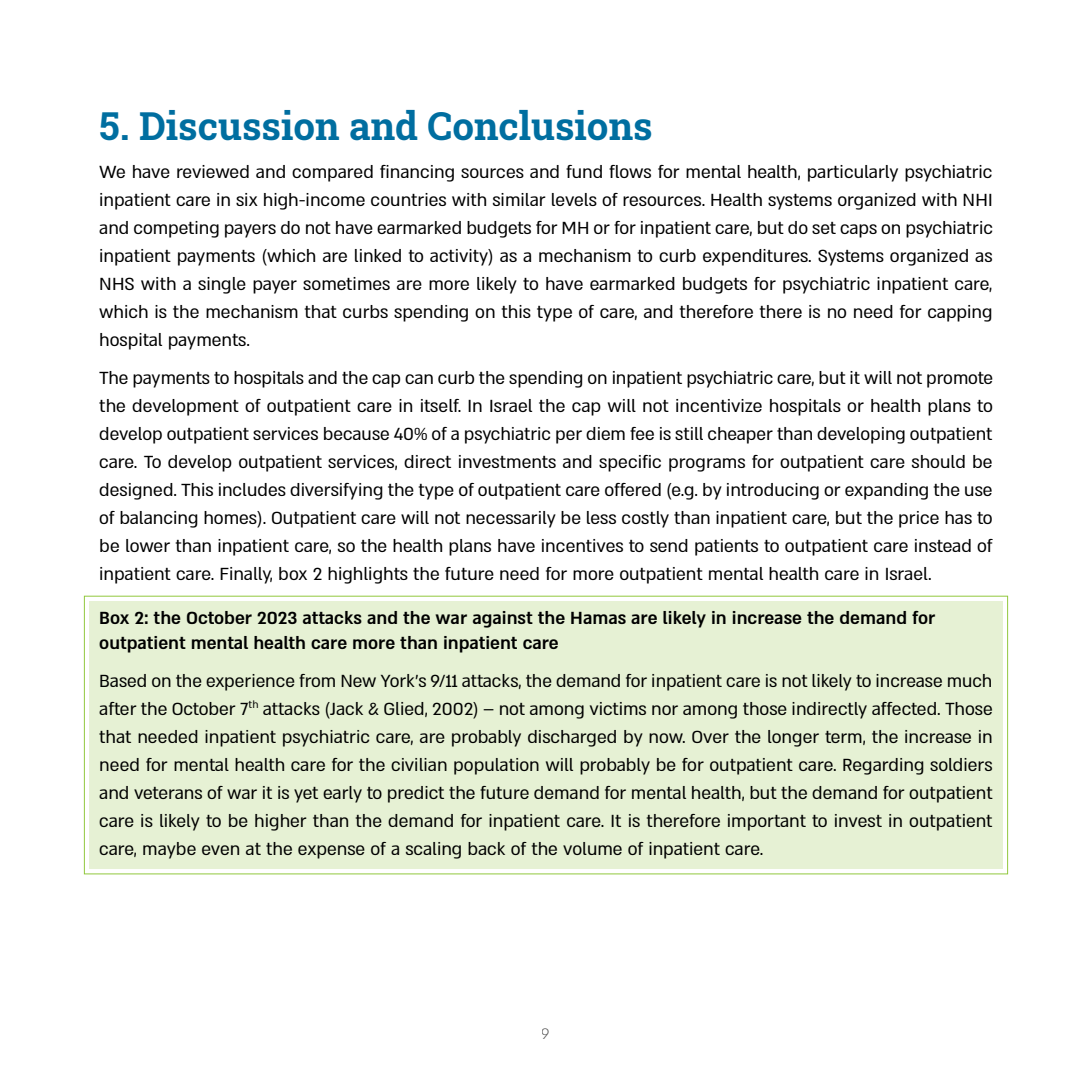
<style>
.page{position:relative;width:1092px;height:1092px;background:#fff}
.page>*{position:absolute;margin:0;border:0;box-sizing:border-box;transform-origin:0 0}
.Heading_1{font:700 38.5px "Roboto Slab";color:#006ea0}
.Text{font:20.12px/28px "Almoni Neue DL4.0 AAA";color:#000;text-align:justify}
.Table_header{font:20.12px/24.5px "Almoni Neue DL4.0 AAA D Bold";color:#000}
.t1{font:300 17.5px "Almoni Neue DL4.0 AAA";color:#000}
</style>
<div class="page">
<div style="left:89px;top:601px;width:913px;height:267px;background:#e6f1d4"></div>
<p class="Heading_1" style="left:99px;top:99px;width:555px">5. Discussion and Conclusions</p>
<p class="Text" style="left:99px;top:155px;width:895px">We have reviewed and compared financing sources and fund flows for mental health, particularly psychiatric inpatient care in six high-income countries with similar levels of resources. Health systems organized with NHI and competing payers do not have earmarked budgets for MH or for inpatient care, but do set caps on psychiatric inpatient payments (which are linked to activity) as a mechanism to curb expenditures. Systems organized as NHS with a single payer sometimes are more likely to have earmarked budgets for psychiatric inpatient care, which is the mechanism that curbs spending on this type of care, and therefore there is no need for capping hospital payments.</p>
<p class="Text" style="left:99px;top:361px;width:895px">The payments to hospitals and the cap can curb the spending on inpatient psychiatric care, but it will not promote the development of outpatient care in itself. In Israel the cap will not incentivize hospitals or health plans to develop outpatient services because 40% of a psychiatric per diem fee is still cheaper than developing outpatient care. To develop outpatient services, direct investments and specific programs for outpatient care should be designed. This includes diversifying the type of outpatient care offered (e.g. by introducing or expanding the use of balancing homes). Outpatient care will not necessarily be less costly than inpatient care, but the price has to be lower than inpatient care, so the health plans have incentives to send patients to outpatient care instead of inpatient care. Finally, box 2 highlights the future need for more outpatient mental health care in Israel.</p>
<p class="Table_header" style="left:99px;top:604px;width:837px">Box 2: the October 2023 attacks and the war against the Hamas are likely in increase the demand for outpatient mental health care more than inpatient care</p>
<p class="Text" style="left:99px;top:664px;width:894px">Based on the experience from New York’s 9/11 attacks, the demand for inpatient care is not likely to increase much after the October 7<sup>th</sup> attacks (Jack &amp; Glied, 2002) – not among victims nor among those indirectly affected. Those that needed inpatient psychiatric care, are probably discharged by now. Over the longer term, the increase in need for mental health care for the civilian population will probably be for outpatient care. Regarding soldiers and veterans of war it is yet early to predict the future demand for mental health, but the demand for outpatient care is likely to be higher than the demand for inpatient care. It is therefore important to invest in outpatient care, maybe even at the expense of a scaling back of the volume of inpatient care.</p>
<p class="t1" style="left:541px;top:1019px;width:10px">9</p>
</div>
